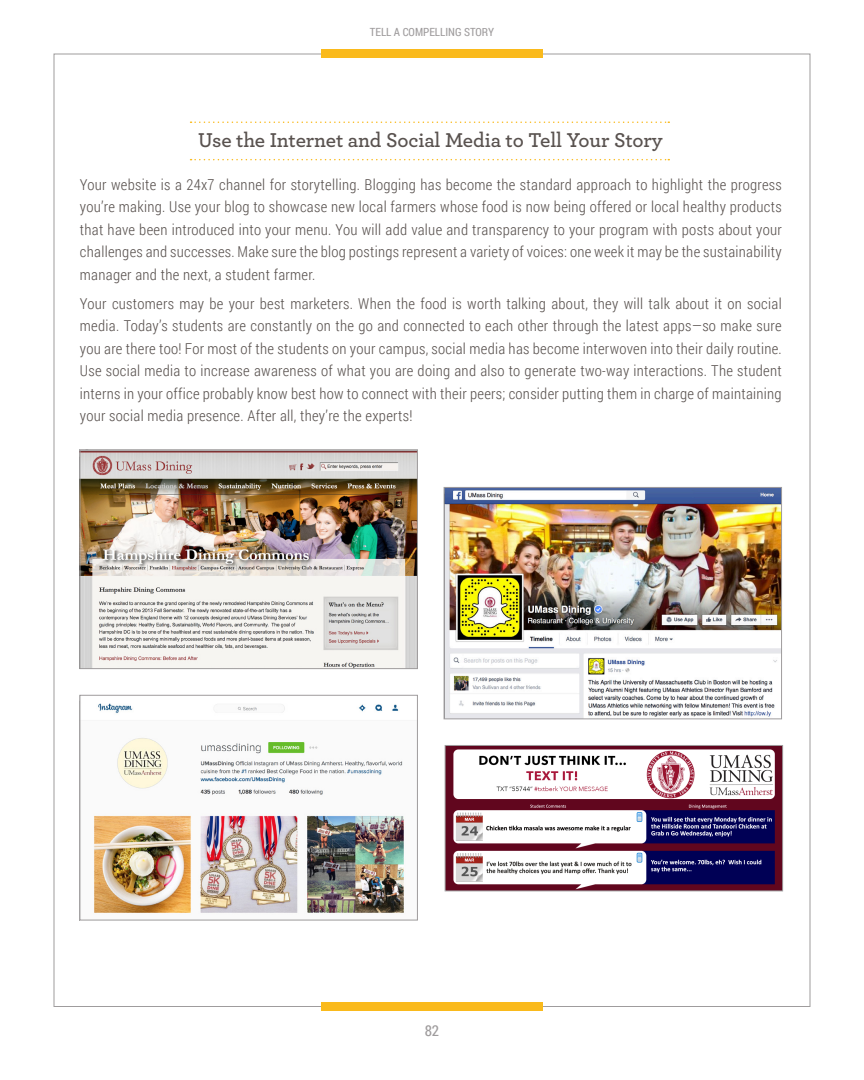
<style>
.page{position:relative;width:864px;height:1080px;background:#fff}
.page>*{position:absolute;margin:0;border:0;box-sizing:border-box;transform-origin:0 0}
.t1{font:600 21px "Archer";letter-spacing:-.005em;color:#59524f}
.t2{font:300 15px/22.5px "Roboto Condensed";letter-spacing:.02em;color:#59524f;text-align:justify}
.t3{font:15px "Roboto Condensed";color:#9f9c9d}
.t4{font:11.25px "Roboto Condensed";color:#9f9c9d}
</style>
<div class="page">
<div style="left:321px;top:1003px;width:222px;height:8px;background:#faba1c"></div>
<div style="left:321px;top:49px;width:222px;height:9px;background:#faba1c"></div>
<svg style="left:191px;top:122px;width:478px;height:1px"></svg>
<svg style="left:191px;top:159px;width:478px;height:1px"></svg>
<img style="left:447px;top:747px;width:334px;height:142px">
<div style="left:445px;top:745px;width:338px;height:146px;border:1px solid #9f9c9d"></div>
<img style="left:82px;top:452px;width:334px;height:215px">
<div style="left:80px;top:450px;width:338px;height:219px;border:1px solid #9f9c9d"></div>
<img style="left:446px;top:489px;width:334px;height:228px">
<div style="left:444px;top:487px;width:338px;height:232px;border:1px solid #9f9c9d"></div>
<img style="left:94px;top:703px;width:310px;height:210px">
<div style="left:80px;top:695px;width:338px;height:225px;border:1px solid #9f9c9d"></div>
<p class="t4" style="left:370px;top:24px;width:126px">TELL A COMPELLING STORY</p>
<p class="t1" style="left:198px;top:127px;width:466px">Use the Internet and Social Media to Tell Your Story</p>
<p class="t2" style="left:80px;top:173px;width:703px">Your website is a 24x7 channel for storytelling. Blogging has become the standard approach to highlight the progress you’re making. Use your blog to showcase new local farmers whose food is now being offered or local healthy products that have been introduced into your menu. You will add value and transparency to your program with posts about your challenges and successes. Make sure the blog postings represent a variety of voices: one week it may be the sustainability manager and the next, a student farmer.</p>
<p class="t2" style="left:80px;top:292px;width:703px">Your customers may be your best marketers. When the food is worth talking about, they will talk about it on social media. Today’s students are constantly on the go and connected to each other through the latest apps—so make sure you are there too! For most of the students on your campus, social media has become interwoven into their daily routine.<br>Use social media to increase awareness of what you are doing and also to generate two-way interactions. The student interns in your office probably know best how to connect with their peers; consider putting them in charge of maintaining your social media presence. After all, they’re the experts!</p>
<p class="t3" style="left:425px;top:1020px;width:16px">82</p>
</div>
